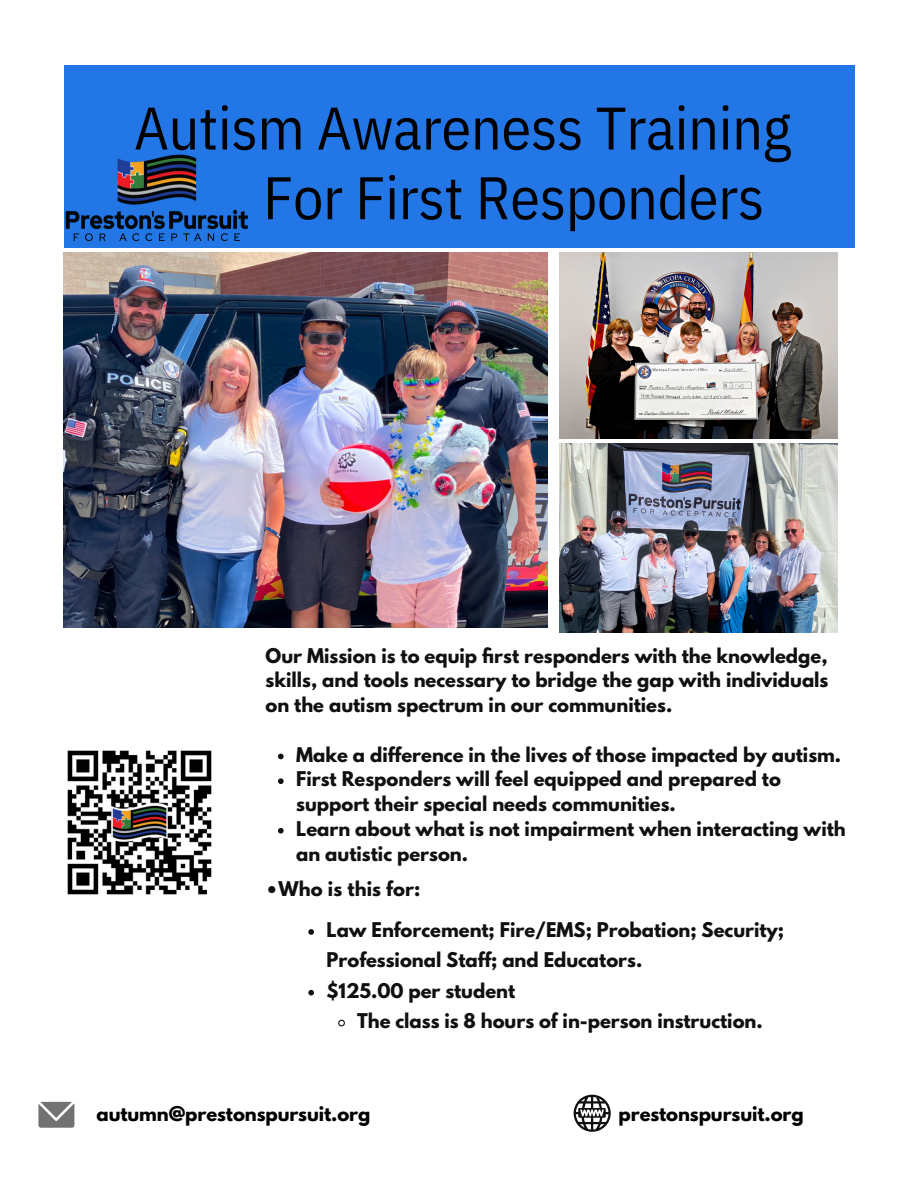
<style>
.page{position:relative;width:918px;height:1188px;background:#fff}
.page>*{position:absolute;margin:0;border:0;box-sizing:border-box;transform-origin:0 0}
.t1{font:60px "IBM Plex Sans Cond";letter-spacing:-.005em;color:#010101}
.t2{font:700 18px/24.8px "League Spartan";color:#11100e}
.t3{font:700 18px "League Spartan";letter-spacing:-.005em;color:#000}
</style>
<div class="page">
<img style="left:560px;top:444px;width:278px;height:189px">
<img style="left:64px;top:253px;width:483px;height:375px">
<div style="left:64px;top:65px;width:790px;height:182px;background:#2276e6"></div>
<img style="left:67px;top:750px;width:145px;height:145px">
<img style="left:560px;top:253px;width:278px;height:186px">
<img style="left:65px;top:154px;width:183px;height:88px">
<svg style="left:38px;top:1102px;width:36px;height:26px"></svg>
<svg style="left:574px;top:1095px;width:37px;height:37px"></svg>
<svg style="left:278px;top:754px;width:6px;height:5px"></svg>
<svg style="left:278px;top:778px;width:6px;height:6px"></svg>
<svg style="left:278px;top:828px;width:6px;height:6px"></svg>
<svg style="left:308px;top:929px;width:6px;height:6px"></svg>
<svg style="left:308px;top:990px;width:6px;height:6px"></svg>
<svg style="left:338px;top:1019px;width:7px;height:8px"></svg>
<p class="t1" style="left:134px;top:88px;width:659px">Autism Awareness Training</p>
<h3 class="t1" style="left:263px;top:158px;width:503px">For First Responders</h3>
<p class="t2" style="left:266px;top:645px;width:564px;text-align:justify">Our Mission is to equip first responders with the knowledge, skills, and tools necessary to bridge the gap with individuals on the autism spectrum in our communities.</p>
<h3 class="t2" style="left:296px;top:744px;width:547px">Make a difference in the lives of those impacted by autism.</h3>
<p class="t2" style="left:296px;top:769px;width:486px">First Responders will feel equipped and prepared to support their special needs communities.</p>
<p class="t2" style="left:296px;top:818px;width:551px">Learn about what is not impairment when interacting with an autistic person.</p>
<p class="t2" style="left:266px;top:879px;width:156px">•Who is this for:</p>
<p class="t2" style="left:327px;top:917px;width:459px;line-height:30.3px">Law Enforcement; Fire/EMS; Probation; Security;<br>Professional Staff; and Educators.</p>
<p class="t2" style="left:327px;top:980px;width:190px">$125.00 per student</p>
<p class="t2" style="left:357px;top:1011px;width:407px">The class is 8 hours of in-person instruction.</p>
<p class="t3" style="left:97px;top:1105px;width:275px">autumn@prestonspursuit.org</p>
<h3 class="t3" style="left:619px;top:1105px;width:187px">prestonspursuit.org</h3>
</div>
